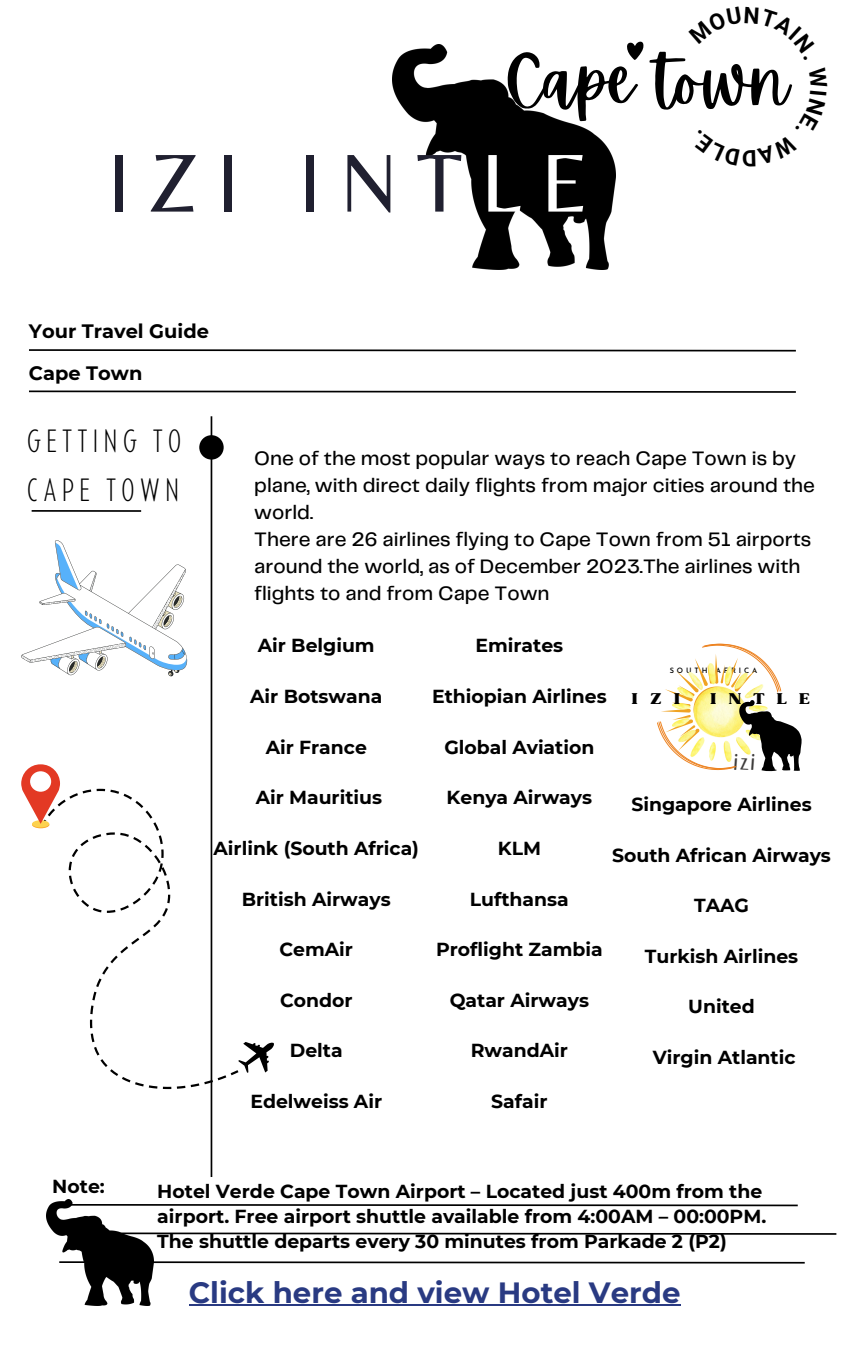
<style>
.page{position:relative;width:864px;height:1350px;background:#fff}
.page>*{position:absolute;margin:0;border:0;box-sizing:border-box;transform-origin:0 0}
.t1{font:85.5px "Belleza";letter-spacing:.215em;color:#202030}
.t2{font:67.05px "Apricots";color:#000}
.t3{font:200 condensed 32.18px/49.1px "Balgin";letter-spacing:.175em;color:#000}
.t4{font:700 29.25px "Montserrat";color:#293a82}
.t5{font:25.2px "Hangyaboly";color:#3d3b3a}
.t6{font:500 20.25px/27px "Telegraf";color:#000}
.t7{font:700 19.35px "Montserrat";color:#000}
.t8{font:700 18.9px/25.2px "Montserrat";color:#000}
.t9{font:14.85px "Bugaki";letter-spacing:.8em;color:#000}
.t10{font:600 7.42px "Josefin Sans";letter-spacing:.4em;color:#000}
.s1{color:#fff}
</style>
<div class="page">
<img style="left:392px;top:45px;width:223px;height:224px">
<hr style="left:29px;top:349px;width:767px;height:3px;background:#000">
<hr style="left:29px;top:391px;width:767px;height:2px;background:#000">
<hr style="left:32px;top:510px;width:109px;height:2px;background:#000">
<hr style="left:52px;top:1204px;width:746px;height:2px;background:#000">
<hr style="left:211px;top:416px;width:1px;height:761px;background:#000">
<div style="left:199px;top:435px;width:25px;height:25px;background:#000;border-radius:50%"></div>
<img style="left:47px;top:1199px;width:106px;height:106px">
<hr style="left:59px;top:1261px;width:746px;height:3px;background:#000">
<svg style="left:21px;top:540px;width:167px;height:136px"></svg>
<svg style="left:40px;top:789px;width:198px;height:300px"></svg>
<svg style="left:238px;top:1042px;width:36px;height:31px"></svg>
<hr style="left:91px;top:1233px;width:745px;height:2px;background:#000">
<svg style="left:32px;top:821px;width:17px;height:7px"></svg>
<div style="left:32px;top:820px;width:17px;height:7px;background:#fcd24f;border-radius:50%"></div>
<svg style="left:21px;top:764px;width:39px;height:60px"></svg>
<div style="left:30px;top:771px;width:21px;height:21px;background:#fff;border-radius:50%"></div>
<hr style="left:189px;top:1305px;width:491px;height:1px;background:#293a82">
<svg style="left:657px;top:644px;width:145px;height:127px"></svg>
<svg style="left:627px;top:41px;width:17px;height:19px"></svg>
<h2 class="t2" style="left:504px;top:42px;width:286px">Cape town</h2>
<p class="t1" style="left:108px;top:132px;width:483px">IZI INT<span class="s1">LE</span></p>
<h4 class="t7" style="left:29px;top:319px;width:182px">Your Travel Guide</h4>
<h5 class="t7" style="left:29px;top:361px;width:115px">Cape Town</h5>
<h1 class="t3" style="left:27px;top:419px;width:155px">GETTING TO<br>CAPE TOWN</h1>
<p class="t6" style="left:254px;top:446px;width:562px">One of the most popular ways to reach Cape Town is by plane, with direct daily flights from major cities around the world.<br>There are 26 airlines flying to Cape Town from 51 airports around the world, as of December 2023.The airlines with flights to and from Cape Town</p>
<h5 class="t8" style="left:258px;top:633px;width:118px">Air Belgium</h5>
<p class="t8" style="left:250px;top:684px;width:134px">Air Botswana</p>
<p class="t8" style="left:266px;top:734px;width:103px">Air France</p>
<h2 class="t8" style="left:256px;top:785px;width:128px">Air Mauritius</h2>
<p class="t8" style="left:214px;top:836px;width:207px">Airlink (South Africa)</p>
<h5 class="t8" style="left:242px;top:886px;width:150px">British Airways</h5>
<p class="t8" style="left:280px;top:937px;width:75px">CemAir</p>
<h5 class="t8" style="left:280px;top:987px;width:74px">Condor</h5>
<h5 class="t8" style="left:290px;top:1038px;width:54px">Delta</h5>
<h5 class="t8" style="left:250px;top:1089px;width:133px">Edelweiss Air</h5>
<h5 class="t8" style="left:476px;top:633px;width:89px">Emirates</h5>
<h5 class="t8" style="left:432px;top:684px;width:176px">Ethiopian Airlines</h5>
<h5 class="t8" style="left:444px;top:734px;width:152px">Global Aviation</h5>
<h5 class="t8" style="left:447px;top:785px;width:147px">Kenya Airways</h5>
<h5 class="t8" style="left:498px;top:836px;width:45px">KLM</h5>
<h5 class="t8" style="left:470px;top:886px;width:100px">Lufthansa</h5>
<h5 class="t8" style="left:436px;top:937px;width:168px">Proflight Zambia</h5>
<h5 class="t8" style="left:450px;top:987px;width:141px">Qatar Airways</h5>
<h5 class="t8" style="left:471px;top:1038px;width:99px">RwandAir</h5>
<h5 class="t8" style="left:491px;top:1089px;width:58px">Safair</h5>
<p class="t10" style="left:670px;top:667px;width:89px">SOUTH AFRICA</p>
<p class="t9" style="left:631px;top:690px;width:51px">IZI</p>
<p class="t9" style="left:710px;top:690px;width:102px">INTLE</p>
<h3 class="t5" style="left:733px;top:745px;width:24px">izi</h3>
<h5 class="t8" style="left:631px;top:792px;width:182px">Singapore Airlines</h5>
<h5 class="t8" style="left:612px;top:842px;width:220px">South African Airways</h5>
<h5 class="t8" style="left:694px;top:893px;width:56px">TAAG</h5>
<h5 class="t8" style="left:645px;top:943px;width:155px">Turkish Airlines</h5>
<p class="t8" style="left:688px;top:994px;width:68px">United</p>
<p class="t8" style="left:653px;top:1045px;width:144px">Virgin Atlantic</p>
<h5 class="t8" style="left:52px;top:1173px;width:54px">Note:</h5>
<h5 class="t8" style="left:157px;top:1178px;width:610px">Hotel Verde Cape Town Airport – Located just 400m from the airport. Free airport shuttle available from 4:00AM – 00:00PM.<br>The shuttle departs every 30 minutes from Parkade 2 (P2)</h5>
<p class="t4" style="left:189px;top:1275px;width:493px">Click here and view Hotel Verde</p>
</div>
